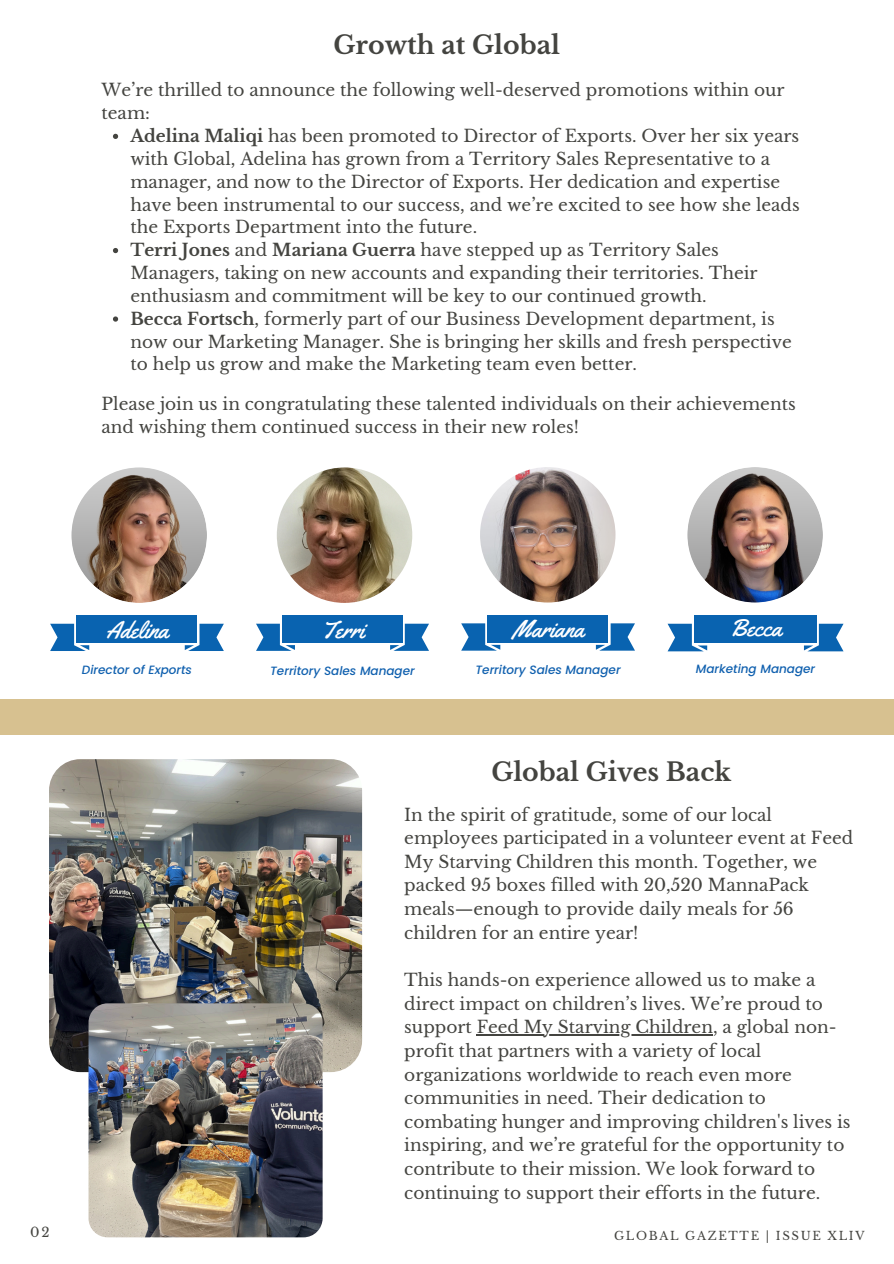
<style>
.page{position:relative;width:894px;height:1264px;background:#fff}
.page>*{position:absolute;margin:0;border:0;box-sizing:border-box;transform-origin:0 0}
.t1{font:700 25.2px "Libre Baskerville";color:#444440}
.t2{font:24px "Yellowtail";color:#fff}
.t3{font:16.95px/23.7px "Libre Baskerville";color:#444440}
.t4{font:13.2px "Libre Baskerville";color:#444440}
.t5{font:italic 500 12px "Poppins";color:#1161af}
.t6{font:11.7px "Libre Baskerville";letter-spacing:.14em;color:#444440}
.s1{font-weight:700}
</style>
<div class="page">
<div style="left:0;top:699px;width:893px;height:35px;background:#d7c190"></div>
<img style="left:71px;top:467px;width:136px;height:136px;border-radius:50%">
<svg style="left:185px;top:623px;width:39px;height:28px"></svg>
<div style="left:76px;top:615px;width:121px;height:28px;background:#0963b0"></div>
<svg style="left:50px;top:623px;width:39px;height:28px"></svg>
<img style="left:277px;top:467px;width:135px;height:136px;border-radius:50%">
<svg style="left:390px;top:623px;width:39px;height:27px"></svg>
<div style="left:282px;top:615px;width:120px;height:27px;background:#0963b0"></div>
<svg style="left:256px;top:623px;width:39px;height:27px"></svg>
<img style="left:480px;top:467px;width:135px;height:135px;border-radius:50%">
<svg style="left:595px;top:623px;width:39px;height:27px"></svg>
<div style="left:487px;top:615px;width:121px;height:27px;background:#0963b0"></div>
<svg style="left:461px;top:623px;width:39px;height:27px"></svg>
<img style="left:687px;top:467px;width:135px;height:135px;border-radius:50%">
<svg style="left:804px;top:623px;width:39px;height:28px"></svg>
<div style="left:694px;top:615px;width:122px;height:28px;background:#0963b0"></div>
<svg style="left:667px;top:623px;width:40px;height:28px"></svg>
<img style="left:49px;top:759px;width:313px;height:313px;border-radius:31px">
<img style="left:88px;top:1003px;width:234px;height:234px;border-radius:19px">
<svg style="left:113px;top:134px;width:5px;height:5px"></svg>
<svg style="left:113px;top:248px;width:5px;height:5px"></svg>
<svg style="left:113px;top:316px;width:5px;height:6px"></svg>
<hr style="left:476px;top:1034px;width:236px;height:1px;background:#444440">
<p class="t1" style="left:333px;top:29px;width:228px">Growth at Global</p>
<p class="t3" style="left:101px;top:79px;width:684px;line-height:22.8px">We’re thrilled to announce the following well-deserved promotions within our team:</p>
<p class="t3" style="left:130px;top:125px;width:670px;line-height:22.8px"><span class="s1">Adelina Maliqi</span> has been promoted to Director of Exports. Over her six years with Global, Adelina has grown from a Territory Sales Representative to a manager, and now to the Director of Exports. Her dedication and expertise have been instrumental to our success, and we’re excited to see how she leads the Exports Department into the future.</p>
<p class="t3" style="left:130px;top:239px;width:628px;line-height:22.8px"><span class="s1">Terri Jones</span> and <span class="s1">Mariana Guerra</span> have stepped up as Territory Sales<br>Managers, taking on new accounts and expanding their territories. Their enthusiasm and commitment will be key to our continued growth.</p>
<h2 class="t3" style="left:130px;top:307px;width:662px;line-height:22.8px"><span class="s1">Becca Fortsch</span>, formerly part of our Business Development department, is now our Marketing Manager. She is bringing her skills and fresh perspective to help us grow and make the Marketing team even better.</h2>
<p class="t3" style="left:101px;top:392px;width:695px;line-height:22.8px">Please join us in congratulating these talented individuals on their achievements and wishing them continued success in their new roles!</p>
<p class="t2" style="left:106px;top:614px;width:63px">Adelina</p>
<h3 class="t5" style="left:82px;top:661px;width:112px">Director of Exports</h3>
<p class="t2" style="left:321px;top:614px;width:44px">Terri</p>
<p class="t2" style="left:513px;top:614px;width:72px">Mariana</p>
<h2 class="t5" style="left:475px;top:661px;width:147px">Territory Sales Manager</h2>
<p class="t5" style="left:270px;top:662px;width:146px">Territory Sales Manager</p>
<p class="t2" style="left:730px;top:613px;width:53px">Becca</p>
<p class="t5" style="left:695px;top:660px;width:121px">Marketing Manager</p>
<p class="t1" style="left:491px;top:756px;width:241px">Global Gives Back</p>
<p class="t3" style="left:404px;top:802px;width:450px">In the spirit of gratitude, some of our local employees participated in a volunteer event at Feed My Starving Children this month. Together, we packed 95 boxes filled with 20,520 MannaPack meals—enough to provide daily meals for 56 children for an entire year!</p>
<h1 class="t3" style="left:404px;top:968px;width:433px">This hands-on experience allowed us to make a direct impact on children’s lives. We’re proud to support Feed My Starving Children, a global non-</h1>
<h3 class="t3" style="left:404px;top:1039px;width:448px">profit that partners with a variety of local organizations worldwide to reach even more communities in need. Their dedication to combating hunger and improving children's lives is inspiring, and we’re grateful for the opportunity to contribute to their mission. We look forward to continuing to support their efforts in the future.</h3>
<h2 class="t4" style="left:30px;top:1223px;width:21px">02</h2>
<p class="t6" style="left:614px;top:1228px;width:252px">GLOBAL GAZETTE | ISSUE XLIV</p>
</div>
